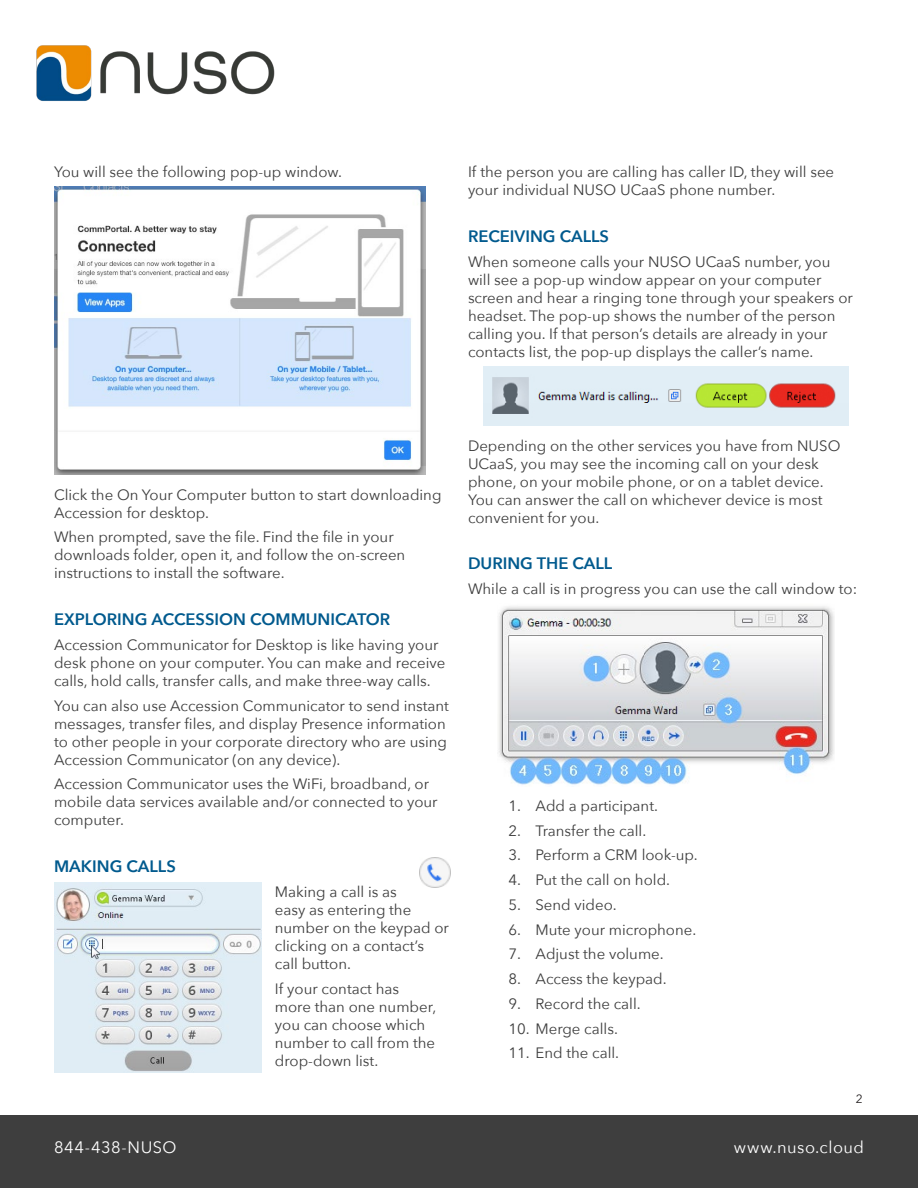
<style>
.page{position:relative;width:918px;height:1188px;background:#fff}
.page>*{position:absolute;margin:0;border:0;box-sizing:border-box;transform-origin:0 0}
.t1{font:600 16.5px "Avenir Next";color:#015a8e}
.t2{font:16.5px "Avenir Next";letter-spacing:.025em;color:#fff}
.t3{font:15px/18px "Avenir Next";color:#3d3d3d}
.t4{font:12px "Avenir Next";color:#231f20}
</style>
<div class="page">
<div style="left:0;top:1115px;width:918px;height:73px;background:#3e3e3e"></div>
<img style="left:36px;top:45px;width:239px;height:56px">
<img style="left:54px;top:187px;width:372px;height:288px">
<img style="left:54px;top:883px;width:207px;height:190px">
<img style="left:483px;top:366px;width:366px;height:60px">
<img style="left:498px;top:606px;width:336px;height:179px">
<img style="left:420px;top:858px;width:30px;height:30px">
<p class="t3" style="left:54px;top:162px;width:290px">You will see the following pop-up window.</p>
<p class="t3" style="left:468px;top:162px;width:368px">If the person you are calling has caller ID, they will see your individual NUSO UCaaS phone number.</p>
<p class="t1" style="left:468px;top:222px;width:143px">RECEIVING CALLS</p>
<p class="t3" style="left:468px;top:252px;width:386px">When someone calls your NUSO UCaaS number, you will see a pop-up window appear on your computer screen and hear a ringing tone through your speakers or headset. The pop-up shows the number of the person calling you. If that person’s details are already in your contacts list, the pop-up displays the caller’s name.</p>
<p class="t3" style="left:54px;top:485px;width:389px">Click the On Your Computer button to start downloading<br>Accession for desktop.</p>
<p class="t3" style="left:54px;top:528px;width:353px">When prompted, save the file. Find the file in your downloads folder, open it, and follow the on-screen instructions to install the software.</p>
<p class="t1" style="left:54px;top:605px;width:338px">EXPLORING ACCESSION COMMUNICATOR</p>
<p class="t3" style="left:54px;top:635px;width:393px">Accession Communicator for Desktop is like having your desk phone on your computer. You can make and receive calls, hold calls, transfer calls, and make three-way calls.</p>
<p class="t3" style="left:54px;top:696px;width:397px">You can also use Accession Communicator to send instant messages, transfer files, and display Presence information to other people in your corporate directory who are using Accession Communicator (on any device).</p>
<p class="t3" style="left:54px;top:775px;width:385px">Accession Communicator uses the WiFi, broadband, or mobile data services available and/or connected to your computer.</p>
<p class="t1" style="left:54px;top:852px;width:123px">MAKING CALLS</p>
<p class="t3" style="left:275px;top:882px;width:176px">Making a call is as<br>easy as entering the number on the keypad or clicking on a contact’s call button.</p>
<p class="t3" style="left:275px;top:979px;width:163px">If your contact has more than one number, you can choose which number to call from the drop-down list.</p>
<p class="t3" style="left:468px;top:436px;width:374px">Depending on the other services you have from NUSO UCaaS, you may see the incoming call on your desk phone, on your mobile phone, or on a tablet device.<br>You can answer the call on whichever device is most convenient for you.</p>
<p class="t1" style="left:468px;top:550px;width:146px">DURING THE CALL</p>
<p class="t3" style="left:468px;top:579px;width:391px">While a call is in progress you can use the call window to:</p>
<p class="t3" style="left:509px;top:796px;width:151px">1. Add a participant.</p>
<p class="t3" style="left:509px;top:821px;width:139px">2. Transfer the call.</p>
<p class="t3" style="left:509px;top:846px;width:191px">3. Perform a CRM look-up.</p>
<p class="t3" style="left:509px;top:870px;width:163px">4. Put the call on hold.</p>
<p class="t3" style="left:509px;top:895px;width:110px">5. Send video.</p>
<p class="t3" style="left:509px;top:920px;width:189px">6. Mute your microphone.</p>
<p class="t3" style="left:509px;top:945px;width:157px">7. Adjust the volume.</p>
<p class="t3" style="left:509px;top:969px;width:160px">8. Access the keypad.</p>
<p class="t3" style="left:509px;top:994px;width:134px">9. Record the call.</p>
<p class="t3" style="left:509px;top:1019px;width:111px">10. Merge calls.</p>
<p class="t3" style="left:509px;top:1044px;width:112px">11. End the call.</p>
<p class="t4" style="left:856px;top:1088px;width:8px">2</p>
<p class="t2" style="left:54px;top:1133px;width:124px">844-438-NUSO</p>
<p class="t2" style="left:734px;top:1133px;width:132px">www.nuso.cloud</p>
</div>
